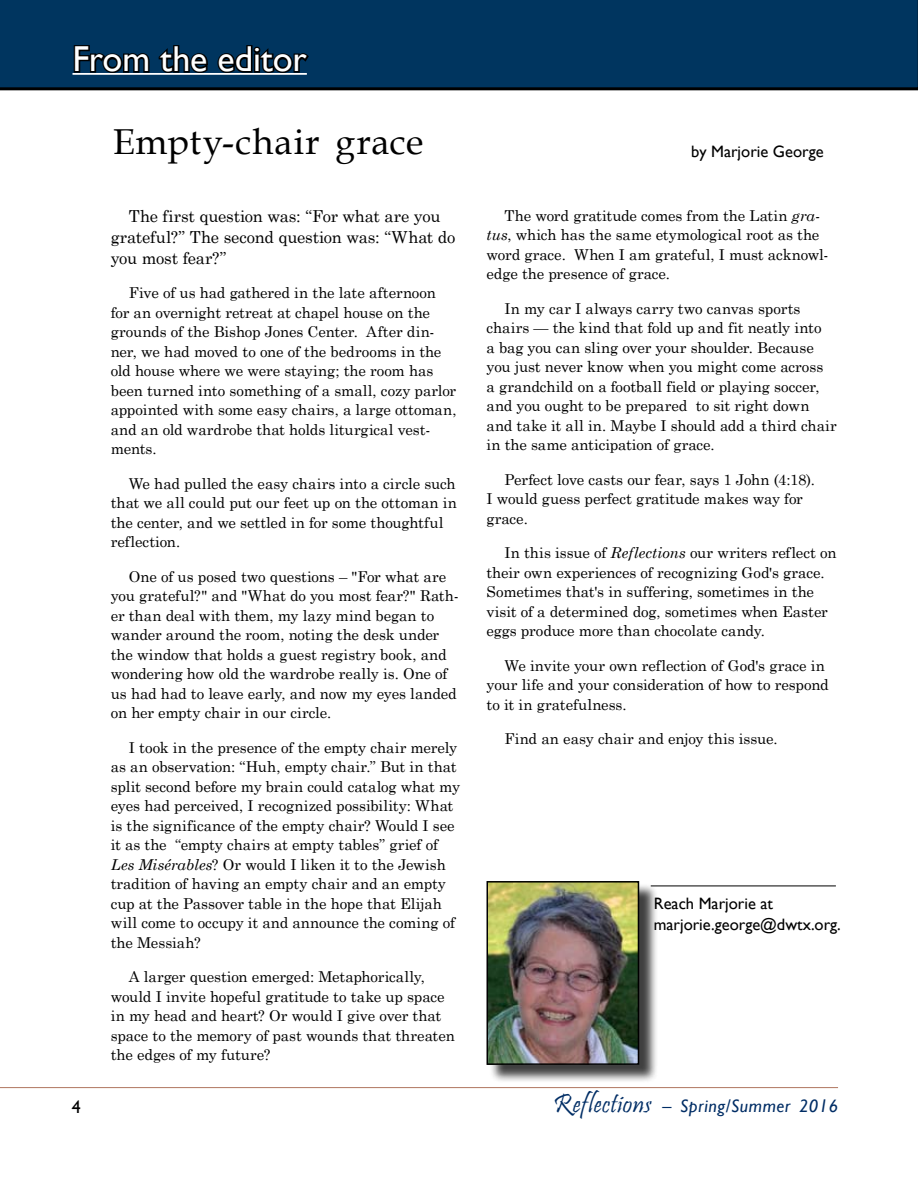
<style>
.page{position:relative;width:918px;height:1188px;background:#fff}
.page>*{position:absolute;margin:0;border:0;box-sizing:border-box;transform-origin:0 0}
.t1{font:36px "Book Antiqua";letter-spacing:.02em;color:#000}
.t2{font:36px "Gill Sans";letter-spacing:-.005em;color:#fff}
.t3{font:italic 18px "Gill Sans";letter-spacing:.03em;color:#002d65}
.t4{font:18px "Gill Sans";color:#000}
.t5{font:16.5px/21px "Century Schoolbook";letter-spacing:-.015em;color:#000}
.t6{font:16.5px/21px "Gill Sans";color:#000}
.t7{font:15px/19.5px "Century Schoolbook";letter-spacing:-.005em;color:#000}
.s1{font-style:italic}
.s2{font-family:"Pristina";font-style:normal;font-size:27px}
</style>
<div class="page">
<hr style="left:0;top:1087px;width:838px;height:1px;background:#b07660">
<div style="left:0;top:0;width:918px;height:90px;background:#00355f"></div>
<hr style="left:651px;top:886px;width:185px;height:1px;background:#000">
<hr style="left:73px;top:73px;width:234px;height:2px;background:#fff">
<svg style="left:72px;top:44px;width:79px;height:31px;background:#0e283d"></svg>
<svg style="left:157px;top:44px;width:52px;height:31px;background:#0e273a"></svg>
<svg style="left:215px;top:44px;width:96px;height:31px;background:#0e273c"></svg>
<div style="left:489px;top:883px;width:169px;height:201px;background:#000;opacity:.75"></div>
<img style="left:490px;top:884px;width:146px;height:178px">
<div style="left:487px;top:881px;width:152px;height:184px;border:2px solid #000"></div>
<h1 class="t2" style="left:73px;top:38px;width:236px">From the editor</h1>
<h1 class="t1" style="left:113px;top:117px;width:312px">Empty-chair grace</h1>
<p class="t5" style="left:111px;top:204px;width:346px;text-indent:18px">The first question was: “For what are you grateful?” The second question was: “What do you most fear?”</p>
<p class="t7" style="left:111px;top:282px;width:347px;text-indent:18px">Five of us had gathered in the late afternoon for an overnight retreat at chapel house on the grounds of the Bishop Jones Center. After din&shy;ner, we had moved to one of the bedrooms in the old house where we were staying; the room has been turned into something of a small, cozy parlor appointed with some easy chairs, a large ottoman, and an old wardrobe that holds liturgical vest&shy;ments.</p>
<p class="t7" style="left:111px;top:472px;width:348px;text-indent:18px">We had pulled the easy chairs into a circle such that we all could put our feet up on the ottoman in the center, and we settled in for some thoughtful reflection.</p>
<p class="t7" style="left:111px;top:565px;width:349px;text-indent:18px">One of us posed two questions – "For what are you grateful?" and "What do you most fear?" Rath&shy;er than deal with them, my lazy mind began to wander around the room, noting the desk under the window that holds a guest registry book, and wondering how old the wardrobe really is. One of us had had to leave early, and now my eyes landed on her empty chair in our circle.</p>
<p class="t7" style="left:111px;top:736px;width:351px;text-indent:18px">I took in the presence of the empty chair merely as an observation: “Huh, empty chair.” But in that split second before my brain could catalog what my eyes had perceived, I recognized possibility: What is the significance of the empty chair? Would I see it as the “empty chairs at empty tables” grief of <span class="s1">Les Misérables</span>? Or would I liken it to the Jewish tradition of having an empty chair and an empty cup at the Passover table in the hope that Elijah will come to occupy it and announce the coming of the Messiah?</p>
<p class="t7" style="left:111px;top:966px;width:346px;text-indent:18px">A larger question emerged: Metaphorically, would I invite hopeful gratitude to take up space in my head and heart? Or would I give over that space to the memory of past wounds that threaten the edges of my future?</p>
<p class="t6" style="left:691px;top:141px;width:134px">by Marjorie George</p>
<p class="t7" style="left:487px;top:204px;width:343px;text-indent:18px">The word gratitude comes from the Latin <span class="s1">gra&shy;tus</span>, which has the same etymological root as the word grace. When I am grateful, I must acknowl&shy;edge the presence of grace.</p>
<p class="t7" style="left:487px;top:297px;width:352px;text-indent:18px">In my car I always carry two canvas sports chairs — the kind that fold up and fit neatly into<br>a bag you can sling over your shoulder. Because you just never know when you might come across<br>a grandchild on a football field or playing soccer, and you ought to be prepared to sit right down and take it all in. Maybe I should add a third chair in the same anticipation of grace.</p>
<p class="t7" style="left:487px;top:468px;width:330px;text-indent:18px">Perfect love casts our fear, says 1 John (4:18).<br>I would guess perfect gratitude makes way for grace.</p>
<p class="t7" style="left:487px;top:542px;width:352px;text-indent:18px">In this issue of <span class="s1">Reflections</span> our writers reflect on their own experiences of recognizing God's grace.<br>Sometimes that's in suffering, sometimes in the visit of a determined dog, sometimes when Easter eggs produce more than chocolate candy.</p>
<p class="t7" style="left:487px;top:654px;width:344px;text-indent:18px">We invite your own reflection of God's grace in your life and your consideration of how to respond to it in gratefulness.</p>
<p class="t7" style="left:505px;top:728px;width:275px">Find an easy chair and enjoy this issue.</p>
<p class="t6" style="left:654px;top:893px;width:189px">Reach Marjorie at marjorie.george@dwtx.org.</p>
<p class="t4" style="left:72px;top:1097px;width:10px">4</p>
<p class="t3" style="left:553px;top:1095px;width:286px"><span class="s2">Reflections</span> – Spring/Summer 2016</p>
</div>
